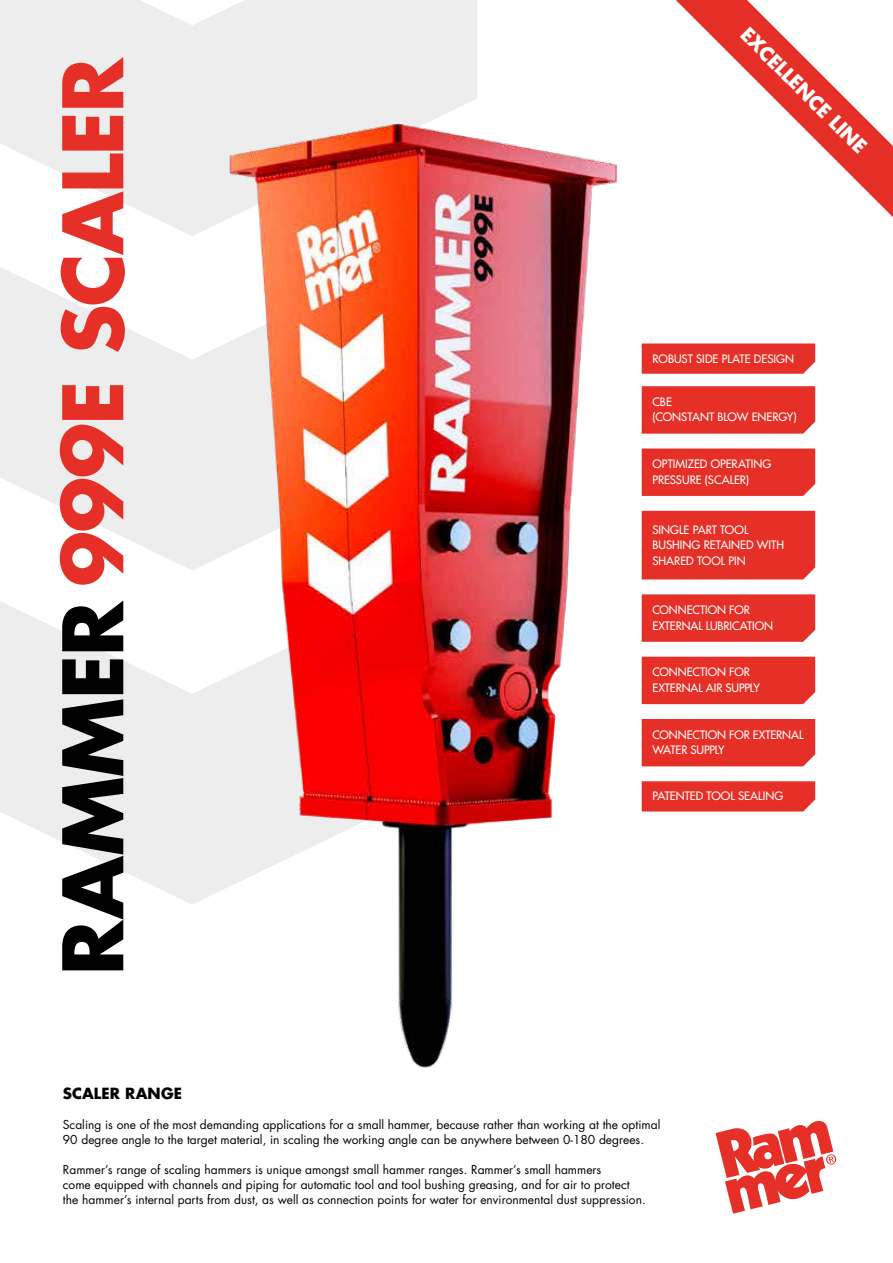
<style>
.page{position:relative;width:893px;height:1263px;background:#fff}
.page>*{position:absolute;margin:0;border:0;box-sizing:border-box;transform-origin:0 0}
.t1{font:700 81px "Futura Std";letter-spacing:-.02em;color:#e63027}
.t2{font:700 19.35px "Futura Std";color:#fff}
.t3{font:700 15px "Futura Std";letter-spacing:.005em;color:#000}
.t4{font:12px/15px "Futura Std";color:#000}
.t5{font:500 11.4px/15.6px "Futura Std";color:#fff}
.s1{color:#000}
</style>
<div class="page">
<svg style="left:676px;top:0;width:217px;height:217px"></svg>
<svg style="left:0;top:0;width:477px;height:222px;fill:#ededed"></svg>
<svg style="left:0;top:222px;width:174px;height:334px;fill:#ededed"></svg>
<svg style="left:0;top:556px;width:174px;height:340px;fill:#ededed"></svg>
<svg style="left:715px;top:1121px;width:122px;height:93px"></svg>
<img style="left:174px;top:29px;width:484px;height:1039px">
<div style="left:642px;top:511px;width:173px;height:68px;background:#e63027"></div>
<div style="left:642px;top:657px;width:173px;height:47px;background:#e63027"></div>
<svg style="left:642px;top:343px;width:173px;height:31px;background:#e6372f"></svg>
<div style="left:642px;top:781px;width:173px;height:30px;background:#e63027"></div>
<div style="left:642px;top:386px;width:173px;height:48px;background:#e63027"></div>
<div style="left:642px;top:448px;width:173px;height:48px;background:#e63027"></div>
<div style="left:642px;top:594px;width:173px;height:48px;background:#e63027"></div>
<div style="left:642px;top:719px;width:173px;height:47px;background:#e63027"></div>
<h1 class="t1" style="left:39px;top:975px;width:920px;rotate:-90deg"><span class="s1">RAMMER</span> 999E SCALER</h1>
<h2 class="t2" style="left:753px;top:22px;width:170px;rotate:45deg">EXCELLENCE LINE</h2>
<p class="t5" style="left:652px;top:351px;width:143px">ROBUST SIDE PLATE DESIGN</p>
<p class="t5" style="left:653px;top:394px;width:146px">CBE<br>(CONSTANT BLOW ENERGY)</p>
<p class="t5" style="left:652px;top:456px;width:120px">OPTIMIZED OPERATING<br>PRESSURE (SCALER)</p>
<p class="t5" style="left:652px;top:522px;width:133px">SINGLE PART TOOL<br>BUSHING RETAINED WITH<br>SHARED TOOL PIN</p>
<p class="t5" style="left:652px;top:602px;width:122px">CONNECTION FOR<br>EXTERNAL LUBRICATION</p>
<p class="t5" style="left:652px;top:664px;width:109px">CONNECTION FOR<br>EXTERNAL AIR SUPPLY</p>
<p class="t5" style="left:652px;top:727px;width:152px">CONNECTION FOR EXTERNAL<br>WATER SUPPLY</p>
<p class="t5" style="left:652px;top:788px;width:132px">PATENTED TOOL SEALING</p>
<p class="t3" style="left:63px;top:1083px;width:121px">SCALER RANGE</p>
<p class="t4" style="left:63px;top:1117px;width:599px">Scaling is one of the most demanding applications for a small hammer, because rather than working at the optimal<br>90 degree angle to the target material, in scaling the working angle can be anywhere between 0-180 degrees.</p>
<p class="t4" style="left:63px;top:1162px;width:584px">Rammer’s range of scaling hammers is unique amongst small hammer ranges. Rammer’s small hammers<br>come equipped with channels and piping for automatic tool and tool bushing greasing, and for air to protect the hammer’s internal parts from dust, as well as connection points for water for environmental dust suppression.</p>
</div>
